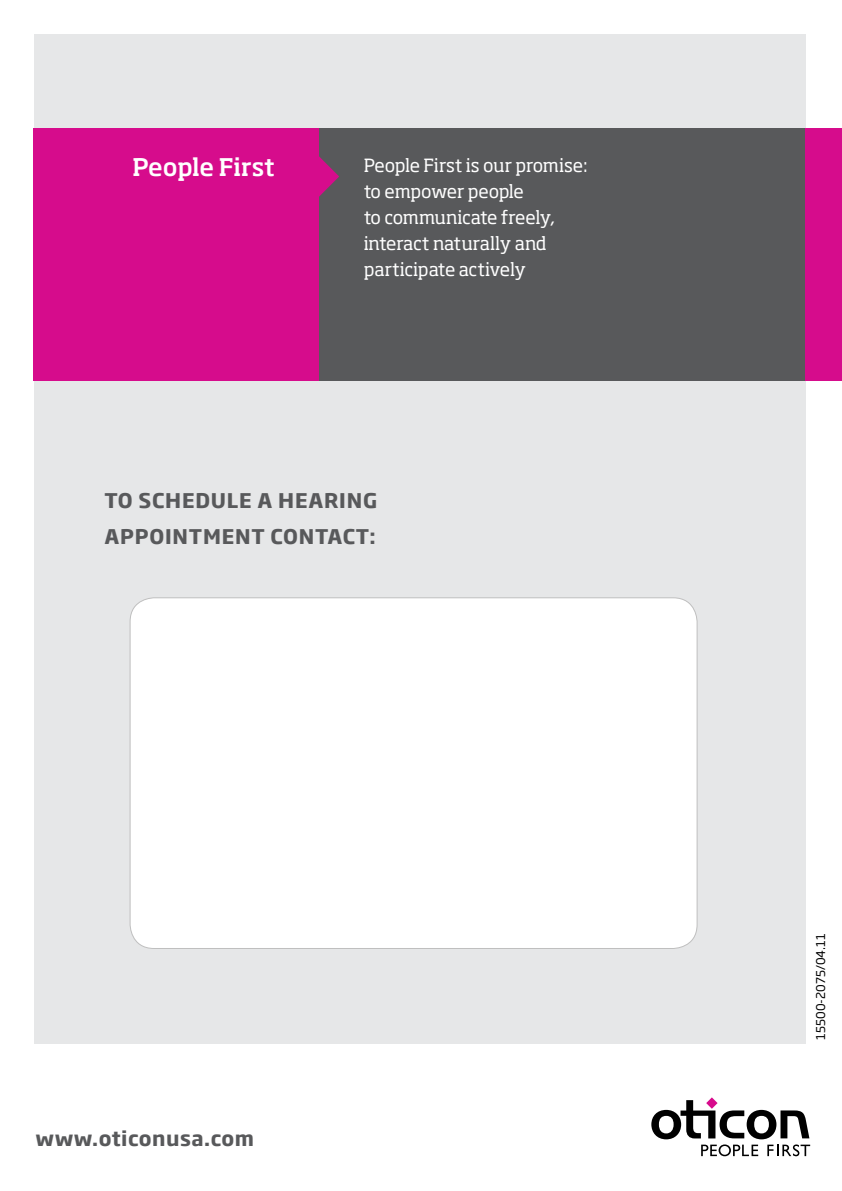
<style>
.page{position:relative;width:842px;height:1191px;background:#fff}
.page>*{position:absolute;margin:0;border:0;box-sizing:border-box;transform-origin:0 0}
.t1{font:500 24px "Soho Pro";letter-spacing:-.015em;color:#fff}
.t2{font:700 20px/36px "Soho Gothic Pro";letter-spacing:.03em;color:#58595b}
.t3{font:18px/26px "Soho Pro";letter-spacing:-.02em;color:#fff}
.t4{font:12px "Soho Gothic Pro";color:#000}
</style>
<div class="page">
<div style="left:34px;top:34px;width:771px;height:1009px;background:#e6e7e8"></div>
<div style="left:82px;top:128px;width:759px;height:252px;background:#58595b"></div>
<div style="left:34px;top:128px;width:285px;height:252px;background:#d60c8c"></div>
<svg style="left:319px;top:156px;width:20px;height:41px"></svg>
<div style="left:805px;top:128px;width:36px;height:252px;background:#d60c8c"></div>
<svg style="left:651px;top:1097px;width:159px;height:59px"></svg>
<div style="left:130px;top:598px;width:567px;height:350px;background:#fff;border-radius:24px"></div>
<h1 class="t1" style="left:133px;top:150px;width:144px">People First</h1>
<p class="t3" style="left:364px;top:151px;width:226px">People First is our promise: to empower people<br>to communicate freely, interact naturally and participate actively</p>
<p class="t2" style="left:105px;top:481px;width:205px;text-indent:106px">ULE A HEARING<br>APPOINTMEN</p>
<p class="t2" style="left:105px;top:481px;width:49px">TO SCHED</p>
<p class="t2" style="left:251px;top:517px;width:126px">T CON TACT:</p>
<p class="t2" style="left:36px;top:1119px;width:220px">WWW.OTICONUSA.COM</p>
<p class="t4" style="left:811px;top:1039px;width:108px;rotate:-90deg">15500-2075/04.11</p>
</div>
